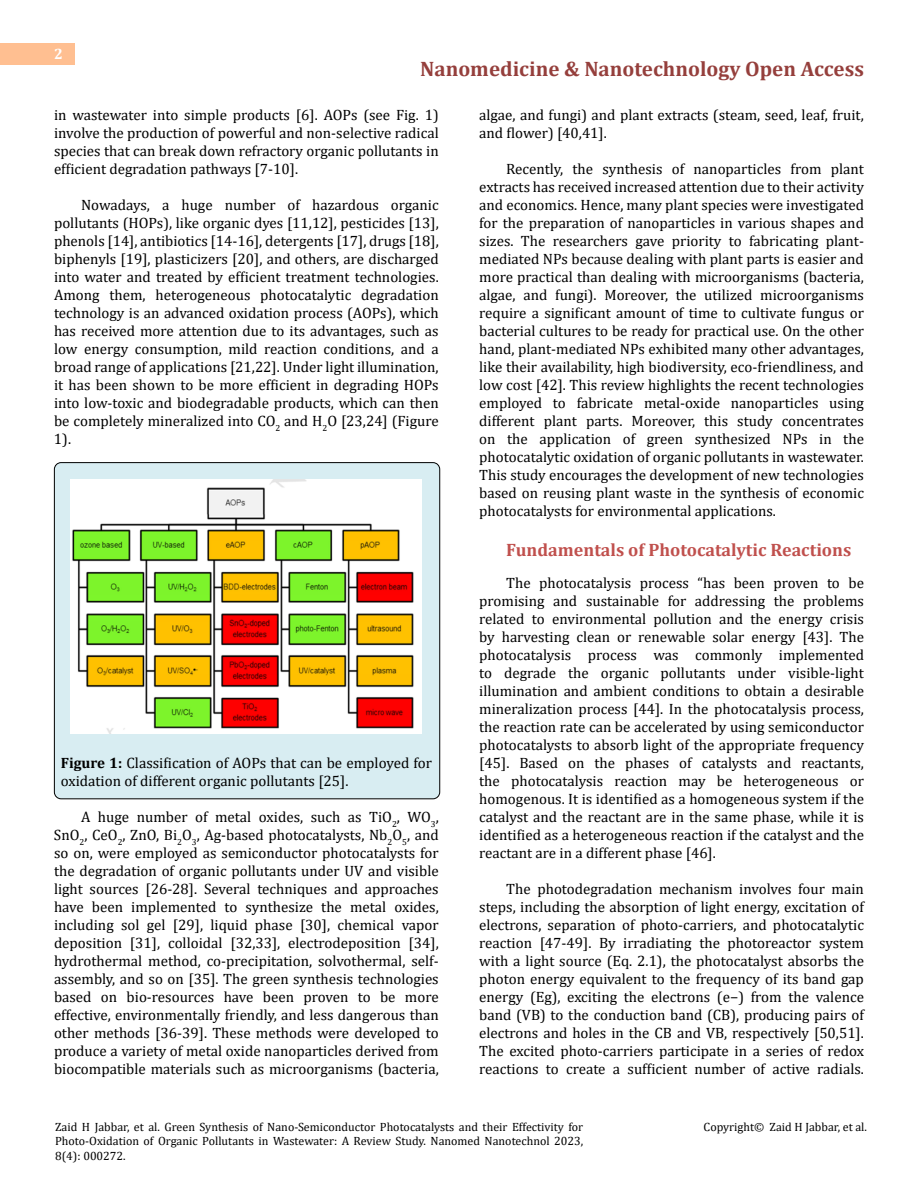
<style>
.page{position:relative;width:918px;height:1188px;background:#fff}
.page>*{position:absolute;margin:0;border:0;box-sizing:border-box;transform-origin:0 0}
.t1{font:700 21px "Cambria";color:#953f3c}
.t2{font:700 18px "Cambria";color:#c0504d}
.t3{font:15px/18px "Cambria";color:#000;text-align:justify}
.t4{font:700 15px "Cambria";color:#fff}
.t5{font:12px/14.4px "Cambria";color:#000;text-align:justify}
.s1{font-weight:700}
</style>
<div class="page">
<div style="left:0;top:43px;width:75px;height:21px;background:#ffbf91"></div>
<div style="left:54px;top:463px;width:386px;height:336px;background:#d8edf2;border-radius:7px"></div>
<div style="left:54px;top:462px;width:386px;height:337px;border:1px solid #000;border-radius:7px"></div>
<img style="left:71px;top:480px;width:351px;height:254px">
<p class="t4" style="left:54px;top:44px;width:10px">2</p>
<h1 class="t1" style="left:420px;top:54px;width:445px">Nanomedicine &amp; Nanotechnology Open Access</h1>
<p class="t3" style="left:54px;top:105px;width:386px">in wastewater into simple products [6]. AOPs (see Fig. 1) involve the production of powerful and non-selective radical species that can break down refractory organic pollutants in efficient degradation pathways [7-10].</p>
<p class="t3" style="left:54px;top:195px;width:386px;text-indent:27px">Nowadays, a huge number of hazardous organic pollutants (HOPs), like organic dyes [11,12], pesticides [13], phenols [14], antibiotics [14-16], detergents [17], drugs [18], biphenyls [19], plasticizers [20], and others, are discharged into water and treated by efficient treatment technologies.<br>Among them, heterogeneous photocatalytic degradation technology is an advanced oxidation process (AOPs), which has received more attention due to its advantages, such as low energy consumption, mild reaction conditions, and a broad range of applications [21,22]. Under light illumination, it has been shown to be more efficient in degrading HOPs into low-toxic and biodegradable products, which can then be completely mineralized into CO<sub>2</sub> and H<sub>2</sub>O [23,24] (Figure 1).</p>
<p class="t3" style="left:61px;top:753px;width:373px"><span class="s1">Figure 1:</span> Classification of AOPs that can be employed for oxidation of different organic pollutants [25].</p>
<p class="t3" style="left:54px;top:807px;width:386px;text-indent:27px">A huge number of metal oxides, such as TiO<sub>2</sub>, WO<sub>3</sub>, SnO<sub>2</sub>, CeO<sub>2</sub>, ZnO, Bi<sub>2</sub>O<sub>3</sub>, Ag-based photocatalysts, Nb<sub>2</sub>O<sub>5</sub>, and so on, were employed as semiconductor photocatalysts for the degradation of organic pollutants under UV and visible light sources [26-28]. Several techniques and approaches have been implemented to synthesize the metal oxides, including sol gel [29], liquid phase [30], chemical vapor deposition [31], colloidal [32,33], electrodeposition [34], hydrothermal method, co-precipitation, solvothermal, self&shy;assembly, and so on [35]. The green synthesis technologies based on bio-resources have been proven to be more effective, environmentally friendly, and less dangerous than other methods [36-39]. These methods were developed to produce a variety of metal oxide nanoparticles derived from biocompatible materials such as microorganisms (bacteria,</p>
<p class="t3" style="left:479px;top:105px;width:386px">algae, and fungi) and plant extracts (steam, seed, leaf, fruit, and flower) [40,41].</p>
<p class="t3" style="left:479px;top:159px;width:386px;text-indent:27px">Recently, the synthesis of nanoparticles from plant extracts has received increased attention due to their activity and economics. Hence, many plant species were investigated for the preparation of nanoparticles in various shapes and sizes. The researchers gave priority to fabricating plant&shy;mediated NPs because dealing with plant parts is easier and more practical than dealing with microorganisms (bacteria, algae, and fungi). Moreover, the utilized microorganisms require a significant amount of time to cultivate fungus or bacterial cultures to be ready for practical use. On the other hand, plant-mediated NPs exhibited many other advantages, like their availability, high biodiversity, eco-friendliness, and low cost [42]. This review highlights the recent technologies employed to fabricate metal-oxide nanoparticles using different plant parts. Moreover, this study concentrates on the application of green synthesized NPs in the photocatalytic oxidation of organic pollutants in wastewater.<br>This study encourages the development of new technologies based on reusing plant waste in the synthesis of economic photocatalysts for environmental applications.</p>
<p class="t2" style="left:506px;top:537px;width:347px">Fundamentals of Photocatalytic Reactions</p>
<p class="t3" style="left:479px;top:573px;width:386px;text-indent:27px">The photocatalysis process “has been proven to be promising and sustainable for addressing the problems related to environmental pollution and the energy crisis by harvesting clean or renewable solar energy [43]. The photocatalysis process was commonly implemented to degrade the organic pollutants under visible-light illumination and ambient conditions to obtain a desirable mineralization process [44]. In the photocatalysis process, the reaction rate can be accelerated by using semiconductor photocatalysts to absorb light of the appropriate frequency [45]. Based on the phases of catalysts and reactants, the photocatalysis reaction may be heterogeneous or homogenous. It is identified as a homogeneous system if the catalyst and the reactant are in the same phase, while it is identified as a heterogeneous reaction if the catalyst and the reactant are in a different phase [46].</p>
<p class="t3" style="left:479px;top:879px;width:386px;text-indent:27px">The photodegradation mechanism involves four main steps, including the absorption of light energy, excitation of electrons, separation of photo-carriers, and photocatalytic reaction [47-49]. By irradiating the photoreactor system with a light source (Eq. 2.1), the photocatalyst absorbs the photon energy equivalent to the frequency of its band gap energy (Eg), exciting the electrons (e−) from the valence band (VB) to the conduction band (CB), producing pairs of electrons and holes in the CB and VB, respectively [50,51].<br>The excited photo-carriers participate in a series of redox reactions to create a sufficient number of active radials.</p>
<p class="t5" style="left:55px;top:1120px;width:530px">Zaid H Jabbar, et al. Green Synthesis of Nano-Semiconductor Photocatalysts and their Effectivity for Photo-Oxidation of Organic Pollutants in Wastewater: A Review Study. Nanomed Nanotechnol 2023, 8(4): 000272.</p>
<p class="t5" style="left:704px;top:1120px;width:165px">Copyright© Zaid H Jabbar, et al.</p>
</div>
